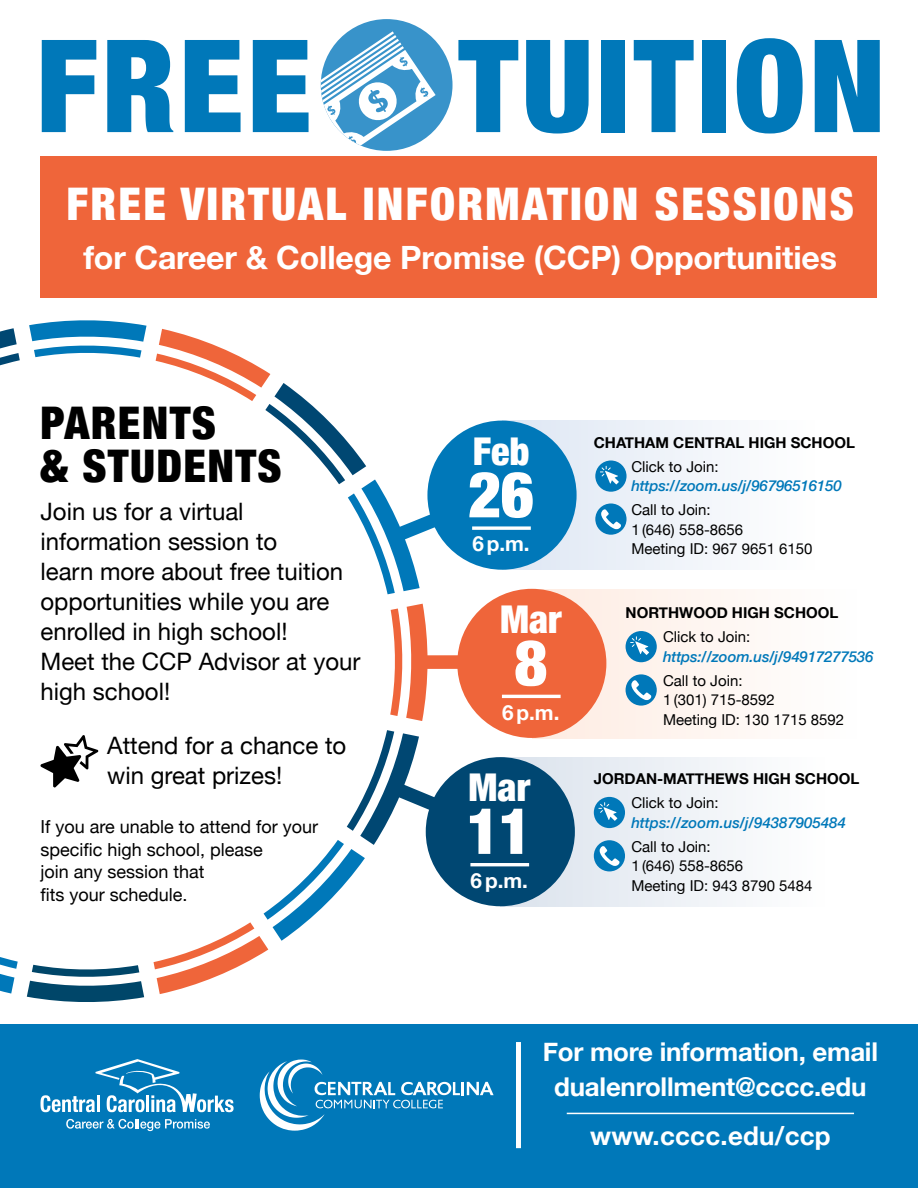
<style>
.page{position:relative;width:918px;height:1188px;background:#fff}
.page>*{position:absolute;margin:0;border:0;box-sizing:border-box;transform-origin:0 0}
.t1{font:900 condensed 129px "Helvetica Neue";letter-spacing:.025em;color:#0078b9}
.t2{font:900 condensed 63.9px "Helvetica Neue";color:#fff}
.t3{font:900 condensed 45px "Helvetica Neue";letter-spacing:.055em;color:#fff}
.t4{font:900 condensed 45px/43.5px "Helvetica Neue";letter-spacing:.03em;color:#000}
.t5{font:900 condensed 38.25px "Helvetica Neue";color:#fff}
.t6{font:700 32.1px "Helvetica Neue";letter-spacing:-.005em;color:#fff}
.t7{font:700 25.95px/34.3px "Helvetica Neue";letter-spacing:-.01em;color:#fff;text-align:center}
.t8{font:700 25.95px "Helvetica Neue";letter-spacing:.01em;color:#fff}
.t9{font:24px/30px "Helvetica Neue";color:#000}
.t10{font:700 20.7px "Helvetica Neue";color:#fff}
.t11{font:18px/22.5px "Helvetica Neue";color:#000}
.t12{font:15px/19.5px "Helvetica Neue";color:#000}
.t13{font:italic 500 15px "Helvetica Neue";letter-spacing:-.01em;color:#0078b9}
.t14{font:700 15px "Helvetica Neue";color:#000}
</style>
<div class="page">
<div style="left:0;top:1025px;width:918px;height:163px;background:#0078b9"></div>
<div style="left:321px;top:19px;width:132px;height:132px;background:#3893ca;border-radius:50%"></div>
<svg style="left:321px;top:31px;width:115px;height:120px"></svg>
<div style="left:502px;top:420px;width:376px;height:149px;background:linear-gradient(to right,#d9e4f2,#fff)"></div>
<div style="left:40px;top:156px;width:838px;height:142px;background:#ef653a"></div>
<div style="left:532px;top:589px;width:386px;height:149px;background:linear-gradient(to right,#fde9df,#fff)"></div>
<div style="left:501px;top:757px;width:399px;height:149px;background:linear-gradient(to right,#d9e2ec,#fff)"></div>
<svg style="left:390px;top:604px;width:38px;height:117px"></svg>
<svg style="left:29px;top:320px;width:118px;height:38px"></svg>
<svg style="left:27px;top:965px;width:117px;height:37px"></svg>
<svg style="left:0;top:957px;width:18px;height:37px"></svg>
<svg style="left:0;top:328px;width:20px;height:38px"></svg>
<div style="left:457px;top:589px;width:149px;height:149px;background:#ef653a;border-radius:50%"></div>
<hr style="left:502px;top:695px;width:59px;height:3px;background:#fff">
<div style="left:426px;top:757px;width:149px;height:149px;background:#004772;border-radius:50%"></div>
<hr style="left:470px;top:863px;width:59px;height:3px;background:#fff">
<div style="left:427px;top:421px;width:150px;height:149px;background:#0078b9;border-radius:50%"></div>
<svg style="left:472px;top:526px;width:59px;height:4px"></svg>
<svg style="left:156px;top:329px;width:303px;height:265px"></svg>
<div style="left:417px;top:655px;width:52px;height:14px;background:#ef653a"></div>
<svg style="left:154px;top:730px;width:304px;height:264px"></svg>
<div style="left:595px;top:461px;width:32px;height:31px;background:#0078b9;border-radius:50%"></div>
<svg style="left:600px;top:466px;width:19px;height:18px"></svg>
<svg style="left:595px;top:503px;width:32px;height:32px"></svg>
<svg style="left:601px;top:509px;width:20px;height:21px"></svg>
<div style="left:626px;top:674px;width:31px;height:32px;background:#0078b9;border-radius:50%"></div>
<svg style="left:631px;top:680px;width:21px;height:21px"></svg>
<div style="left:626px;top:631px;width:31px;height:31px;background:#0078b9;border-radius:50%"></div>
<svg style="left:630px;top:636px;width:19px;height:19px"></svg>
<div style="left:594px;top:840px;width:31px;height:31px;background:#0078b9;border-radius:50%"></div>
<svg style="left:600px;top:846px;width:20px;height:20px"></svg>
<div style="left:594px;top:797px;width:31px;height:31px;background:#0078b9;border-radius:50%"></div>
<svg style="left:598px;top:802px;width:19px;height:19px"></svg>
<div style="left:516px;top:1042px;width:5px;height:106px;background:#fff"></div>
<svg style="left:260px;top:1060px;width:234px;height:71px"></svg>
<svg style="left:40px;top:1059px;width:194px;height:53px"></svg>
<svg style="left:66px;top:1119px;width:144px;height:12px"></svg>
<hr style="left:567px;top:1113px;width:287px;height:1px;background:#fff">
<svg style="left:40px;top:735px;width:58px;height:53px"></svg>
<h1 class="t1" style="left:36px;top:-20px;width:851px">FREE TUITION</h1>
<h3 class="t3" style="left:66px;top:167px;width:789px">FREE VIRTUAL INFORMATION SESSIONS</h3>
<h3 class="t6" style="left:83px;top:232px;width:755px">for Career &amp; College Promise (CCP) Opportunities</h3>
<h3 class="t4" style="left:40px;top:398px;width:243px">PARENTS<br>&amp; STUDENTS</h3>
<h3 class="t9" style="left:40px;top:498px;width:322px">Join us for a virtual information session to<br>learn more about free tuition opportunities while you are enrolled in high school!<br>Meet the CCP Advisor at your high school!</h3>
<h3 class="t9" style="left:107px;top:732px;width:241px">Attend for a chance to win great prizes!</h3>
<p class="t11" style="left:40px;top:817px;width:279px">If you are unable to attend for your specific high school, please<br>join any session that<br>fits your schedule.</p>
<h3 class="t5" style="left:473px;top:420px;width:58px">Feb</h3>
<h2 class="t2" style="left:468px;top:442px;width:67px">26</h2>
<h3 class="t10" style="left:472px;top:528px;width:59px">6 p.m.</h3>
<h3 class="t5" style="left:500px;top:588px;width:63px">Mar</h3>
<h2 class="t2" style="left:514px;top:610px;width:35px">8</h2>
<h3 class="t10" style="left:502px;top:696px;width:59px">6 p.m.</h3>
<h3 class="t5" style="left:469px;top:756px;width:63px">Mar</h3>
<h2 class="t2" style="left:467px;top:779px;width:67px">11</h2>
<h3 class="t10" style="left:471px;top:864px;width:59px">6 p.m.</h3>
<p class="t14" style="left:594px;top:431px;width:263px">CHATHAM CENTRAL HIGH SCHOOL</p>
<p class="t12" style="left:631px;top:458px;width:89px">Click to Join:</p>
<p class="t13" style="left:631px;top:473px;width:212px">https://zoom.us/j/96796516150</p>
<p class="t12" style="left:631px;top:501px;width:183px">Call to Join:<br>1 (646) 558-8656<br>Meeting ID: 967 9651 6150</p>
<p class="t14" style="left:626px;top:601px;width:214px">NORTHWOOD HIGH SCHOOL</p>
<p class="t12" style="left:663px;top:628px;width:89px">Click to Join:</p>
<p class="t13" style="left:663px;top:644px;width:212px">https://zoom.us/j/94917277536</p>
<p class="t12" style="left:663px;top:672px;width:183px">Call to Join:<br>1 (301) 715-8592<br>Meeting ID: 130 1715 8592</p>
<p class="t14" style="left:594px;top:767px;width:267px">JORDAN-MATTHEWS HIGH SCHOOL</p>
<p class="t12" style="left:631px;top:794px;width:89px">Click to Join:</p>
<p class="t13" style="left:631px;top:809px;width:216px">https://zoom.us/j/94387905484</p>
<p class="t12" style="left:631px;top:837px;width:183px">Call to Join:<br>1 (646) 558-8656<br>Meeting ID: 943 8790 5484</p>
<h3 class="t7" style="left:543px;top:1036px;width:337px">For more information, email dualenrollment@cccc.edu</h3>
<h3 class="t8" style="left:590px;top:1116px;width:242px">www.cccc.edu/ccp</h3>
</div>
